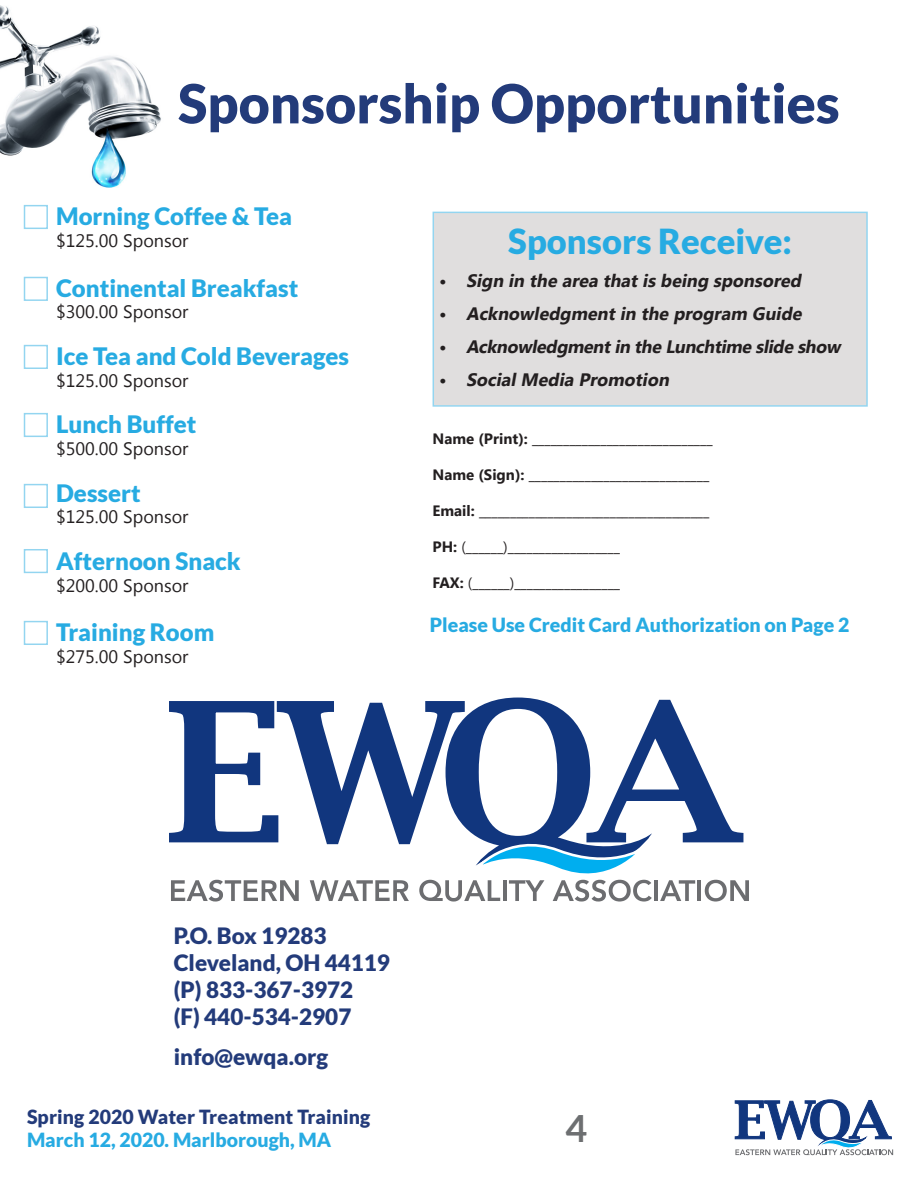
<style>
.page{position:relative;width:918px;height:1188px;background:#fff}
.page>*{position:absolute;margin:0;border:0;box-sizing:border-box;transform-origin:0 0}
.t1{font:900 54px "Lato";color:#233b7a}
.t2{font:700 37.5px "Lato";color:#6d6f71}
.t3{font:900 34.5px "Lato";color:#27abe2}
.t4{font:900 24px "Lato";color:#27abe2}
.t5{font:900 22.5px "Lato";color:#233b7a}
.t6{font:900 19.5px "Lato";color:#27abe2}
.t7{font:900 19.5px "Lato";letter-spacing:.005em;color:#233b7a}
.t8{font:italic 700 18px "Khmer UI";color:#231f20}
.t9{font:18px "Khmer UI";color:#231f20}
.t10{font:15px "Khmer UI";color:#231f20}
.t11{font:700 15px "Khmer UI";color:#231f20}
.s1{font-style:normal}
.s2{font-weight:700}
</style>
<div class="page">
<div style="left:433px;top:212px;width:435px;height:195px;background:#e0dede"></div>
<svg style="left:169px;top:698px;width:580px;height:204px"></svg>
<img style="left:0;top:5px;width:161px;height:183px">
<svg style="left:735px;top:1100px;width:158px;height:55px"></svg>
<p class="t1" style="left:178px;top:72px;width:663px">Sponsorship Opportunities</p>
<p class="t4" style="left:56px;top:203px;width:237px">Morning Coffee &amp; Tea</p>
<p class="t9" style="left:56px;top:230px;width:134px">$125.00 Sponsor</p>
<p class="t4" style="left:56px;top:274px;width:244px">Continental Breakfast</p>
<p class="t9" style="left:56px;top:301px;width:134px">$300.00 Sponsor</p>
<p class="t4" style="left:56px;top:342px;width:295px">Ice Tea and Cold Beverages</p>
<p class="t9" style="left:56px;top:370px;width:134px">$125.00 Sponsor</p>
<p class="t4" style="left:56px;top:410px;width:142px">Lunch Buffet</p>
<p class="t9" style="left:56px;top:438px;width:134px">$500.00 Sponsor</p>
<p class="t4" style="left:56px;top:479px;width:86px">Dessert</p>
<p class="t9" style="left:56px;top:507px;width:134px">$125.00 Sponsor</p>
<p class="t4" style="left:56px;top:547px;width:186px">Afternoon Snack</p>
<p class="t9" style="left:56px;top:575px;width:134px">$200.00 Sponsor</p>
<p class="t4" style="left:56px;top:618px;width:160px">Training Room</p>
<p class="t9" style="left:56px;top:646px;width:134px">$275.00 Sponsor</p>
<p class="t3" style="left:508px;top:221px;width:285px">Sponsors Receive:</p>
<p class="t8" style="left:439px;top:270px;width:367px"><span class="s1">•</span> Sign in the area that is being sponsored</p>
<p class="t8" style="left:439px;top:303px;width:368px"><span class="s1">•</span> Acknowledgment in the program Guide</p>
<p class="t8" style="left:439px;top:336px;width:407px"><span class="s1">•</span> Acknowledgmentin the Lunchtime slide show</p>
<p class="t8" style="left:439px;top:369px;width:235px"><span class="s1">•</span> Social Media Promotion</p>
<p class="t10" style="left:433px;top:430px;width:282px"><span class="s2">Name (Print):</span> _____________________________</p>
<p class="t10" style="left:433px;top:466px;width:278px"><span class="s2">Name (Sign):</span> _____________________________</p>
<p class="t11" style="left:433px;top:502px;width:278px">Email: _____________________________________</p>
<p class="t10" style="left:433px;top:538px;width:189px"><span class="s2">PH:</span> (______)__________________</p>
<p class="t10" style="left:433px;top:574px;width:189px"><span class="s2">FAX:</span> (______)_________________</p>
<p class="t6" style="left:430px;top:614px;width:421px">Please Use Credit Card Authorization on Page 2</p>
<p class="t5" style="left:174px;top:922px;width:154px">P.O. Box 19283</p>
<p class="t5" style="left:174px;top:949px;width:218px">Cleveland, OH 44119</p>
<p class="t5" style="left:174px;top:976px;width:181px">(P) 833-367-3972</p>
<p class="t5" style="left:174px;top:1003px;width:179px">(F) 440-534-2907</p>
<p class="t5" style="left:174px;top:1044px;width:156px">info@ewqa.org</p>
<p class="t7" style="left:27px;top:1105px;width:345px">Spring 2020 Water Treatment Training</p>
<p class="t6" style="left:27px;top:1129px;width:306px">March 12, 2020. Marlborough, MA</p>
<p class="t2" style="left:566px;top:1107px;width:23px">4</p>
</div>
